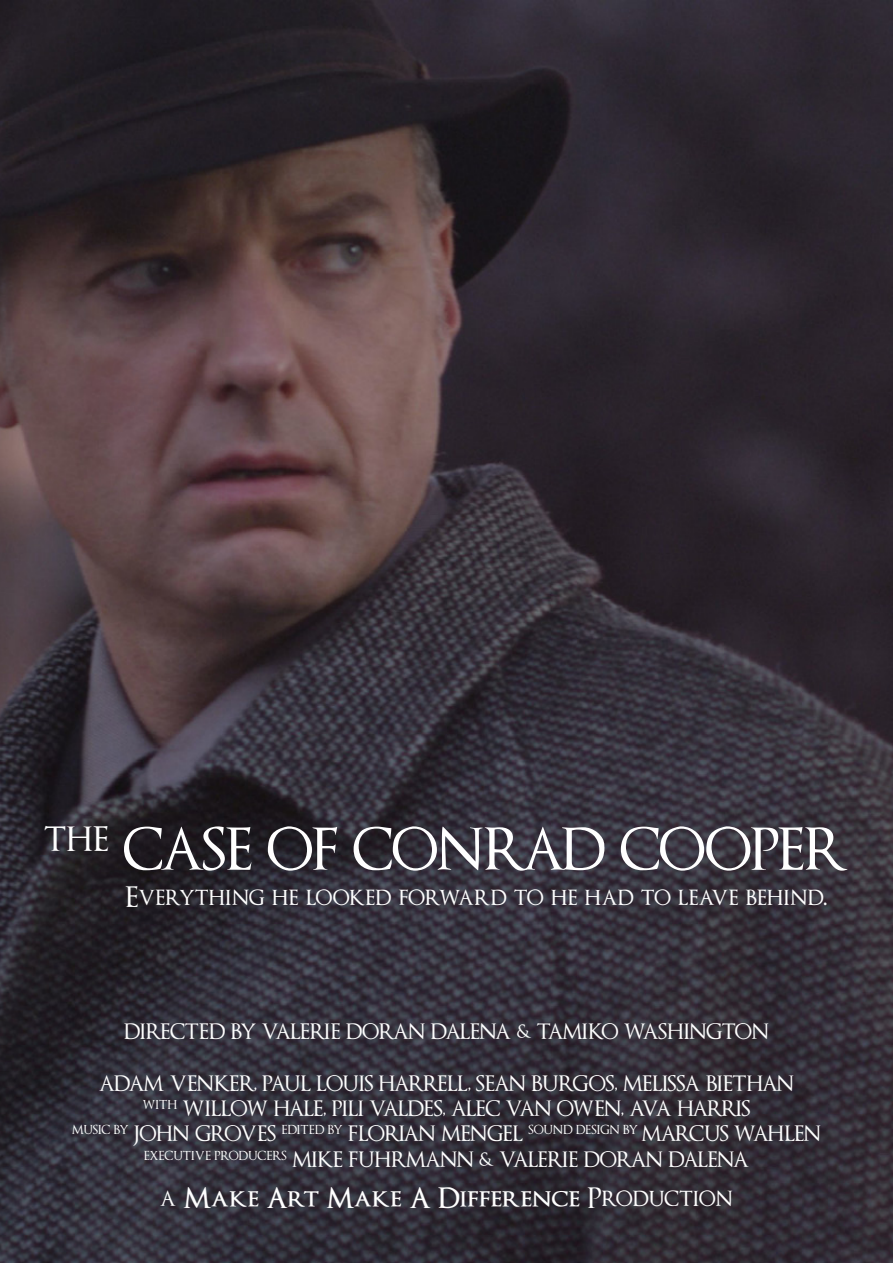
<style>
.page{position:relative;width:893px;height:1263px;background:#fff}
.page>*{position:absolute;margin:0;border:0;box-sizing:border-box;transform-origin:0 0}
.t1{font:57px "Optimus Princeps";letter-spacing:-.035em;color:#fff}
.t2{font:27.75px "Optimus Princeps";letter-spacing:-.01em;color:#fff}
.t3{font:600 27.75px "Optimus Princeps";letter-spacing:-.01em;color:#fff}
.t4{font:21px/25.2px "Optimus Princeps";letter-spacing:-.04em;color:#fff;text-align:center}
.s1{font-weight:400}
</style>
<div class="page">
<img style="left:0;top:0;width:893px;height:1263px">
<h1 class="t1" style="left:44px;top:821px;width:806px"><sup>THE</sup> CASE OF CONRAD COOPER</h1>
<h2 class="t2" style="left:125px;top:883px;width:704px">Everything he looked forward to he had to leave behind.</h2>
<p class="t4" style="left:124px;top:1020px;width:647px">DIRECTED BY VALERIE DORAN DALENA &amp; TAMIKO WASHINGTON</p>
<p class="t4" style="left:72px;top:1072px;width:751px">ADAM VENKER, PAUL LOUIS HARRELL, SEAN BURGOS, MELISSA BIETHAN<br><sup>WITH</sup> WILLOW HALE, PILI VALDES, ALEC VAN OWEN, AVA HARRIS<br><sup>MUSIC</sup> <sup>BY</sup> JOHN GROVES <sup>EDITED</sup> <sup>BY</sup> FLORIAN MENGEL <sup>SOUND</sup> <sup>DESIGN</sup> <sup>BY</sup> MARCUS WAHLEN <sup>EXECUTIVE</sup> <sup>PRODUCERS</sup> MIKE FUHRMANN &amp; VALERIE DORAN DALENA</p>
<h2 class="t3" style="left:160px;top:1183px;width:574px"><span class="s1">a</span> Make Art Make A Difference <span class="s1">Production</span></h2>
</div>
